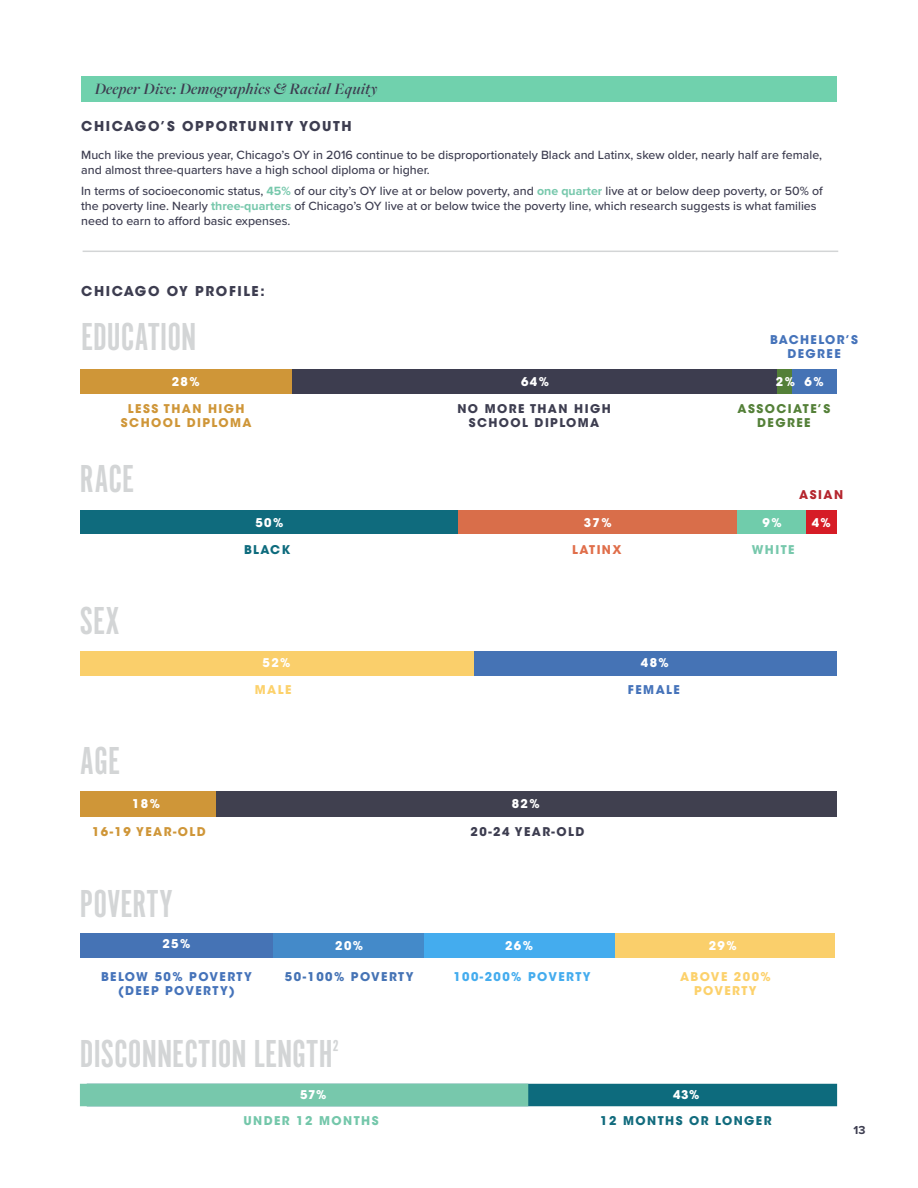
<style>
.page{position:relative;width:918px;height:1188px;background:#fff}
.page>*{position:absolute;margin:0;border:0;box-sizing:border-box;transform-origin:0 0}
.t1{font:40.5px "Alternate Got No 1 D";color:#d3d5d6}
.t2{font:italic 600 16.5px "Freight Big Pro";letter-spacing:.02em;color:#3d3d50}
.t3{font:700 13.5px "ITC Avant Garde Std";letter-spacing:.12em;color:#3d3d50}
.t4{font:500 12.3px/14.9px "Proxima Nova";color:#3d3d50}
.t5{font:700 12px/14.4px "ITC Avant Garde Std";letter-spacing:.12em;color:#4573ba;text-align:center}
.t6{font:700 12px "ITC Avant Garde Std";letter-spacing:.12em;color:#fff}
.t7{font:700 12px/14.4px "ITC Avant Garde Std";letter-spacing:.12em;color:#3d3d50;text-align:center}
.t8{font:700 12px/14.4px "ITC Avant Garde Std";letter-spacing:.12em;color:#cf9638;text-align:center}
.t9{font:700 12px/14.4px "ITC Avant Garde Std";letter-spacing:.12em;color:#fcd16b;text-align:center}
.t10{font:700 12px/14.4px "ITC Avant Garde Std";letter-spacing:.12em;color:#548038;text-align:center}
.t11{font:700 12px "ITC Avant Garde Std";letter-spacing:.12em;color:#116b7d}
.t12{font:700 12px "ITC Avant Garde Std";letter-spacing:.12em;color:#44acee}
.t13{font:700 12px "ITC Avant Garde Std";letter-spacing:.12em;color:#4573b5}
.t14{font:700 12px "ITC Avant Garde Std";letter-spacing:.12em;color:#74c7aa}
.t15{font:700 12px "ITC Avant Garde Std";letter-spacing:.12em;color:#e06e4a}
.t16{font:700 12px "ITC Avant Garde Std";letter-spacing:.12em;color:#0d6b7d}
.t17{font:700 12px "ITC Avant Garde Std";letter-spacing:.12em;color:#77c8ac}
.t18{font:700 12px "ITC Avant Garde Std";letter-spacing:.12em;color:#b5262e}
.t19{font:700 12px "Proxima Nova";color:#3d3d50}
.s1{font-weight:700;color:#77c8ac}
</style>
<div class="page">
<hr style="left:83px;top:251px;width:755px;height:1px;background:#d3d5d6">
<div style="left:81px;top:76px;width:756px;height:26px;background:#70d1ad"></div>
<div style="left:80px;top:791px;width:757px;height:26px;background:#cf9638"></div>
<div style="left:216px;top:791px;width:621px;height:26px;background:#40404f"></div>
<div style="left:80px;top:651px;width:757px;height:24px;background:#4573b5"></div>
<div style="left:80px;top:651px;width:394px;height:24px;background:#facf6b"></div>
<div style="left:614px;top:933px;width:221px;height:25px;background:#facf6b"></div>
<div style="left:81px;top:933px;width:194px;height:25px;background:#4573b5"></div>
<div style="left:274px;top:933px;width:151px;height:25px;background:#448ac9"></div>
<div style="left:424px;top:933px;width:191px;height:25px;background:#44acee"></div>
<div style="left:80px;top:511px;width:757px;height:23px;background:#d61c26"></div>
<div style="left:80px;top:511px;width:378px;height:23px;background:#0f6b7d"></div>
<div style="left:458px;top:511px;width:280px;height:23px;background:#d96e4a"></div>
<div style="left:738px;top:511px;width:68px;height:23px;background:#70ccab"></div>
<div style="left:791px;top:369px;width:46px;height:25px;background:#4573b5"></div>
<div style="left:776px;top:369px;width:15px;height:25px;background:#548038"></div>
<div style="left:80px;top:369px;width:212px;height:25px;background:#cf9638"></div>
<div style="left:292px;top:369px;width:484px;height:25px;background:#3d3d4f"></div>
<div style="left:87px;top:1084px;width:750px;height:22px;background:#0d6b7d"></div>
<div style="left:80px;top:1084px;width:448px;height:22px;background:#77c8ac"></div>
<h2 class="t2" style="left:95px;top:78px;width:285px">Deeper Dive: Demographics &amp; Racial Equity</h2>
<p class="t3" style="left:81px;top:117px;width:272px">CHICAGO’S OPPORTUNITY YOUTH</p>
<p class="t4" style="left:81px;top:147px;width:742px">Much like the previous year, Chicago’s OY in 2016 continue to be disproportionately Black and Latinx, skew older, nearly half are female, and almost three-quarters have a high school diploma or higher.</p>
<p class="t4" style="left:81px;top:183px;width:743px">In terms of socioeconomic status, <span class="s1">45%</span> of our city’s OY live at or below poverty, and <span class="s1">one quarter</span> live at or below deep poverty, or 50% of the poverty line. Nearly <span class="s1">three-quarters</span> of Chicago’s OY live at or below twice the poverty line, which research suggests is what families need to earn to afford basic expenses.</p>
<p class="t3" style="left:81px;top:282px;width:185px">CHICAGO OY PROFILE:</p>
<h1 class="t1" style="left:81px;top:315px;width:117px">EDUCATION</h1>
<p class="t5" style="left:770px;top:332px;width:90px">BACHELOR’S<br>DEGREE</p>
<p class="t6" style="left:172px;top:374px;width:30px">28%</p>
<p class="t6" style="left:521px;top:374px;width:30px">64%</p>
<p class="t6" style="left:776px;top:374px;width:49px">2% 6%</p>
<p class="t8" style="left:121px;top:401px;width:132px">LESS THAN HIGH<br>SCHOOL DIPLOMA</p>
<p class="t7" style="left:457px;top:401px;width:155px">NO MORE THAN HIGH<br>SCHOOL DIPLOMA</p>
<p class="t10" style="left:738px;top:401px;width:94px">ASSOCIATE’S<br>DEGREE</p>
<h1 class="t1" style="left:80px;top:457px;width:56px">RACE</h1>
<h1 class="t1" style="left:80px;top:599px;width:41px">SEX</h1>
<h1 class="t1" style="left:80px;top:740px;width:41px">AGE</h1>
<p class="t18" style="left:799px;top:487px;width:45px">ASIAN</p>
<p class="t6" style="left:255px;top:515px;width:30px">50%</p>
<p class="t6" style="left:584px;top:515px;width:30px">37%</p>
<p class="t6" style="left:762px;top:515px;width:21px">9%</p>
<p class="t6" style="left:812px;top:515px;width:21px">4%</p>
<p class="t16" style="left:244px;top:541px;width:48px">BLACK</p>
<p class="t15" style="left:572px;top:541px;width:51px">LATINX</p>
<p class="t17" style="left:752px;top:541px;width:44px">WHITE</p>
<p class="t6" style="left:262px;top:654px;width:30px">52%</p>
<p class="t6" style="left:641px;top:654px;width:30px">48%</p>
<p class="t9" style="left:255px;top:683px;width:38px">MALE</p>
<p class="t5" style="left:628px;top:683px;width:53px">FEMALE</p>
<p class="t6" style="left:132px;top:796px;width:30px">18%</p>
<p class="t6" style="left:512px;top:796px;width:30px">82%</p>
<p class="t8" style="left:92px;top:825px;width:115px">16-19 YEAR-OLD</p>
<h1 class="t1" style="left:80px;top:882px;width:94px">POVERTY</h1>
<p class="t7" style="left:471px;top:825px;width:115px">20-24 YEAR-OLD</p>
<p class="t6" style="left:162px;top:936px;width:30px">25%</p>
<p class="t6" style="left:335px;top:938px;width:30px">20%</p>
<p class="t6" style="left:505px;top:938px;width:30px">26%</p>
<p class="t6" style="left:709px;top:938px;width:30px">29%</p>
<p class="t5" style="left:101px;top:969px;width:152px">BELOW 50% POVERTY (DEEP POVERTY)</p>
<p class="t13" style="left:285px;top:969px;width:130px">50-100% POVERTY</p>
<p class="t12" style="left:453px;top:969px;width:139px">100-200% POVERTY</p>
<h1 class="t1" style="left:80px;top:1032px;width:261px">DISCONNECTION LENGTH2</h1>
<p class="t9" style="left:680px;top:969px;width:92px">ABOVE 200%<br>POVERTY</p>
<p class="t6" style="left:300px;top:1087px;width:28px">57%</p>
<p class="t6" style="left:673px;top:1087px;width:28px">43%</p>
<p class="t14" style="left:243px;top:1113px;width:137px">UNDER 12 MONTHS</p>
<p class="t11" style="left:600px;top:1113px;width:173px">12 MONTHS OR LONGER</p>
<p class="t19" style="left:854px;top:1122px;width:13px">13</p>
</div>
